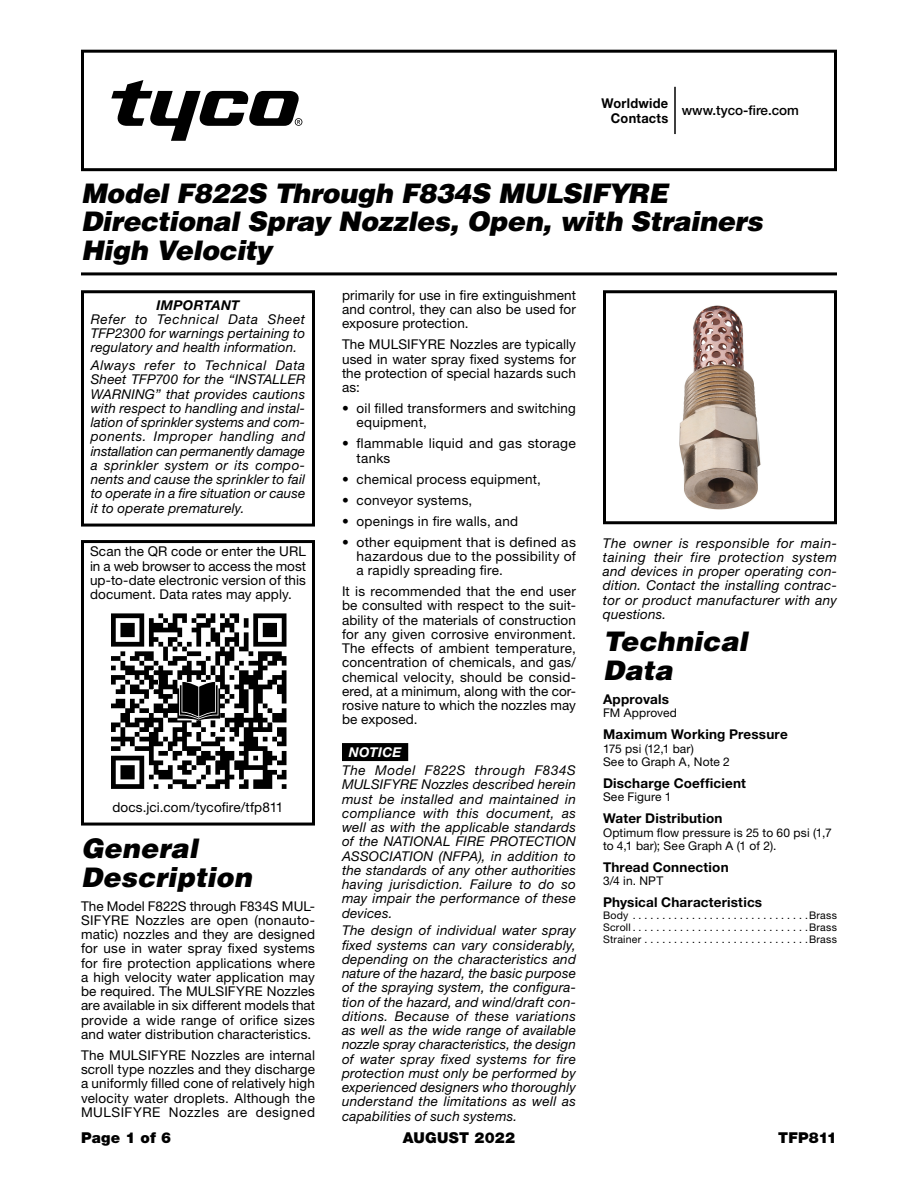
<style>
.page{position:relative;width:918px;height:1188px;background:#fff}
.page>*{position:absolute;margin:0;border:0;box-sizing:border-box;transform-origin:0 0}
.t1{font:italic 900 27px/28.8px "Helvetica LT Std";letter-spacing:-.01em;color:#000}
.t2{font:900 15px "Helvetica Neue LT Std";letter-spacing:.015em;color:#000}
.t3{font:13.5px/14.2px "Helvetica Neue LT Std";letter-spacing:.015em;color:#000;text-align:justify}
.t4{font:italic 13.5px/14.2px "Helvetica Neue LT Std";letter-spacing:.015em;color:#000;text-align:justify}
.t5{font:700 13.5px "Helvetica Neue LT Std";letter-spacing:.015em;color:#000}
.t6{font:700 13.5px/15px "Helvetica Neue LT Std";letter-spacing:.015em;color:#000;text-align:right;scale:.95 1}
.t7{font:500 13.5px "Helvetica Neue LT Std";color:#000}
.t8{font:italic 700 13.5px "Helvetica Neue LT Std";letter-spacing:.025em;color:#000}
.t9{font:italic 700 13.5px "Helvetica Neue LT Std";letter-spacing:.02em;color:#fff}
.t10{font:12px/13.5px "Helvetica Neue LT Std";letter-spacing:.015em;color:#000}
.t11{font:10.5px "Helvetica Neue LT Std";letter-spacing:.025em;color:#000}
</style>
<div class="page">
<div style="left:81px;top:50px;width:756px;height:121px;border:3px solid #000"></div>
<hr style="left:81px;top:272px;width:756px;height:3px;background:#000">
<hr style="left:674px;top:87px;width:2px;height:47px;background:#000">
<svg style="left:111px;top:80px;width:191px;height:61px"></svg>
<div style="left:81px;top:290px;width:234px;height:237px;border:3px solid #000"></div>
<div style="left:81px;top:540px;width:234px;height:286px;border:3px solid #000"></div>
<svg style="left:111px;top:613px;width:175px;height:176px"></svg>
<div style="left:342px;top:743px;width:66px;height:18px;background:#000"></div>
<img style="left:679px;top:305px;width:82px;height:205px">
<div style="left:603px;top:290px;width:234px;height:234px;border:3px solid #000"></div>
<p class="t6" style="left:602px;top:95px;width:72px">Worldwide<br>Contacts</p>
<p class="t7" style="left:682px;top:102px;width:119px">www.tyco-fire.com</p>
<h1 class="t1" style="left:81px;top:178px;width:683px">Model F822S Through F834S MULSIFYRE<br>Directional Spray Nozzles, Open, with Strainers<br>High Velocity</h1>
<p class="t8" style="left:156px;top:296px;width:85px">IMPORTANT</p>
<p class="t4" style="left:91px;top:312px;width:216px">Refer to Technical Data Sheet TFP2300 for warnings pertaining to regulatory and health information.</p>
<p class="t4" style="left:91px;top:358px;width:216px">Always refer to Technical Data Sheet TFP700 for the “INSTALLER WARNING” that provides cautions with respect to handling and instal&shy;lation of sprinkler systems and com&shy;ponents. Improper handling and installation can permanently damage a sprinkler system or its compo&shy;nents and cause the sprinkler to fail to operate in a fire situation or cause it to operate prematurely.</p>
<p class="t3" style="left:90px;top:544px;width:218px">Scan the QR code or enter the URL in a web browser to access the most up-to-date electronic version of this document. Data rates may apply.</p>
<p class="t3" style="left:113px;top:800px;width:172px">docs.jci.com/tycofire/tfp811</p>
<h1 class="t1" style="left:81px;top:834px;width:172px">General<br>Description</h1>
<p class="t3" style="left:81px;top:899px;width:236px">The Model F822S through F834S MUL-SIFYRE Nozzles are open (nonauto&shy;matic) nozzles and they are designed for use in water spray fixed systems for fire protection applications where a high velocity water application may be required. The MULSIFYRE Nozzles are available in six different models that provide a wide range of orifice sizes and water distribution characteristics.</p>
<p class="t3" style="left:81px;top:1048px;width:236px">The MULSIFYRE Nozzles are internal scroll type nozzles and they discharge a uniformly filled cone of relatively high velocity water droplets. Although the MULSIFYRE Nozzles are designed</p>
<p class="t3" style="left:342px;top:288px;width:236px">primarily for use in fire extinguishment and control, they can also be used for exposure protection.</p>
<p class="t3" style="left:342px;top:337px;width:236px">The MULSIFYRE Nozzles are typically used in water spray fixed systems for the protection of special hazards such as:</p>
<p class="t3" style="left:357px;top:401px;width:221px;text-indent:-15px">• oil filled transformers and switching equipment,</p>
<p class="t3" style="left:357px;top:436px;width:221px;text-indent:-15px">• flammable liquid and gas storage tanks</p>
<p class="t3" style="left:342px;top:472px;width:200px">• chemical process equipment,</p>
<p class="t3" style="left:342px;top:493px;width:132px">• conveyor systems,</p>
<p class="t3" style="left:342px;top:514px;width:178px">• openings in fire walls, and</p>
<p class="t3" style="left:357px;top:535px;width:221px;text-indent:-15px">• other equipment that is defined as hazardous due to the possibility of a rapidly spreading fire.</p>
<p class="t3" style="left:342px;top:584px;width:236px">It is recommended that the end user be consulted with respect to the suit&shy;ability of the materials of construction for any given corrosive environment.<br>The effects of ambient temperature, concentration of chemicals, and gas/ chemical velocity, should be consid&shy;ered, at a minimum, along with the cor&shy;rosive nature to which the nozzles may be exposed.</p>
<p class="t9" style="left:349px;top:743px;width:54px">NOTICE</p>
<p class="t4" style="left:342px;top:763px;width:236px">The Model F822S through F834S MULSIFYRE Nozzles described herein must be installed and maintained in compliance with this document, as well as with the applicable standards of the NATIONAL FIRE PROTECTION ASSOCIATION (NFPA), in addition to the standards of any other authorities having jurisdiction. Failure to do so may impair the performance of these devices.</p>
<p class="t4" style="left:342px;top:923px;width:236px">The design of individual water spray fixed systems can vary considerably, depending on the characteristics and nature of the hazard, the basic purpose of the spraying system, the configura&shy;tion of the hazard, and wind/draft con&shy;ditions. Because of these variations as well as the wide range of available nozzle spray characteristics, the design of water spray fixed systems for fire protection must only be performed by experienced designers who thoroughly understand the limitations as well as capabilities of such systems.</p>
<p class="t4" style="left:603px;top:535px;width:236px">The owner is responsible for main&shy;taining their fire protection system and devices in proper operating con&shy;dition. Contact the installing contrac&shy;tor or product manufacturer with any questions.</p>
<h1 class="t1" style="left:603px;top:626px;width:146px">Technical<br>Data</h1>
<p class="t5" style="left:603px;top:691px;width:67px">Approvals</p>
<p class="t10" style="left:603px;top:706px;width:76px">FM Approved</p>
<p class="t5" style="left:603px;top:726px;width:186px">Maximum Working Pressure</p>
<p class="t10" style="left:603px;top:741px;width:128px">175 psi (12,1 bar)<br>See to Graph A, Note 2</p>
<p class="t5" style="left:603px;top:775px;width:144px">Discharge Coefficient</p>
<p class="t10" style="left:603px;top:790px;width:70px">See Figure 1</p>
<p class="t5" style="left:603px;top:810px;width:121px">Water Distribution</p>
<p class="t10" style="left:603px;top:825px;width:230px">Optimum flow pressure is 25 to 60 psi (1,7 to 4,1 bar); See Graph A (1 of 2).</p>
<p class="t5" style="left:603px;top:859px;width:127px">Thread Connection</p>
<p class="t10" style="left:603px;top:874px;width:62px">3/4 in. NPT</p>
<p class="t5" style="left:603px;top:894px;width:161px">Physical Characteristics</p>
<p class="t11" style="left:603px;top:909px;width:27px">Body</p>
<p class="t11" style="left:809px;top:909px;width:29px">Brass</p>
<p class="t11" style="left:603px;top:921px;width:29px">Scroll</p>
<p class="t11" style="left:809px;top:921px;width:29px">Brass</p>
<p class="t11" style="left:603px;top:933px;width:40px">Strainer</p>
<p class="t11" style="left:809px;top:933px;width:29px">Brass</p>
<p class="t2" style="left:81px;top:1128px;width:92px">Page 1 of 6</p>
<p class="t2" style="left:403px;top:1128px;width:114px">AUGUST 2022</p>
<p class="t2" style="left:778px;top:1128px;width:60px">TFP811</p>
</div>
